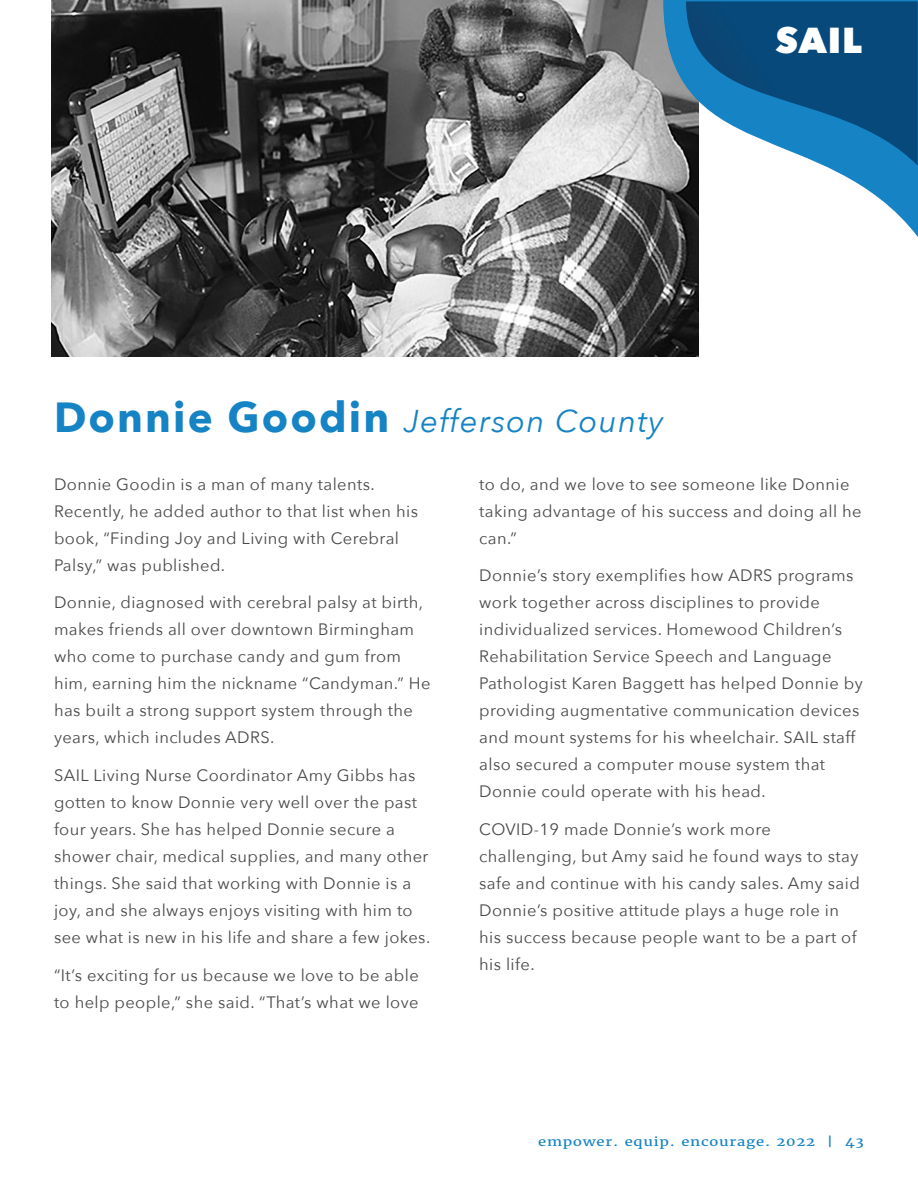
<style>
.page{position:relative;width:918px;height:1188px;background:#fff}
.page>*{position:absolute;margin:0;border:0;box-sizing:border-box;transform-origin:0 0}
.t1{font:800 36px "Avenir Next";color:#fff}
.t2{font:italic 31.5px "Avenir Next";letter-spacing:.04em;color:#1583c4}
.t3{font:16.5px/27px "Avenir Next";letter-spacing:.025em;color:#484948}
.t4{font:12px "Merriweather";letter-spacing:.05em;color:#1583c4;scale:1.25 1}
.s1{font-weight:700;font-style:normal;font-size:42px;color:#fff}
</style>
<div class="page">
<img style="left:52px;top:0;width:647px;height:357px">
<svg style="left:663px;top:0;width:255px;height:237px"></svg>
<svg style="left:686px;top:1px;width:232px;height:165px"></svg>
<p class="t1" style="left:776px;top:18px;width:88px">SAIL</p>
<p class="t2" style="left:54px;top:395px;width:611px"><span class="s1">Donnie Goodin</span> Jefferson County</p>
<p class="t3" style="left:54px;top:470px;width:366px">Donnie Goodin is a man of many talents.<br>Recently, he added author to that list when his book, “Finding Joy and Living with Cerebral Palsy,” was published.</p>
<p class="t3" style="left:54px;top:588px;width:378px">Donnie, diagnosed with cerebral palsy at birth, makes friends all over downtown Birmingham who come to purchase candy and gum from him, earning him the nickname “Candyman.” He has built a strong support system through the years, which includes ADRS.</p>
<p class="t3" style="left:54px;top:761px;width:378px">SAIL Living Nurse Coordinator Amy Gibbs has gotten to know Donnie very well over the past four years. She has helped Donnie secure a shower chair, medical supplies, and many other things. She said that working with Donnie is a joy, and she always enjoys visiting with him to see what is new in his life and share a few jokes.</p>
<p class="t3" style="left:54px;top:961px;width:366px">“It’s exciting for us because we love to be able to help people,” she said. “That’s what we love</p>
<p class="t3" style="left:479px;top:470px;width:384px">to do, and we love to see someone like Donnie taking advantage of his success and doing all he can.”</p>
<p class="t3" style="left:479px;top:561px;width:385px">Donnie’s story exemplifies how ADRS programs work together across disciplines to provide individualized services. Homewood Children’s Rehabilitation Service Speech and Language Pathologist Karen Baggett has helped Donnie by providing augmentative communication devices and mount systems for his wheelchair. SAIL staff also secured a computer mouse system that Donnie could operate with his head.</p>
<p class="t3" style="left:479px;top:815px;width:382px">COVID-19 made Donnie’s work more challenging, but Amy said he found ways to stay safe and continue with his candy sales. Amy said Donnie’s positive attitude plays a huge role in his success because people want to be a part of his life.</p>
<p class="t4" style="left:538px;top:1134px;width:262px">empower. equip. encourage. 2022 | 43</p>
</div>
